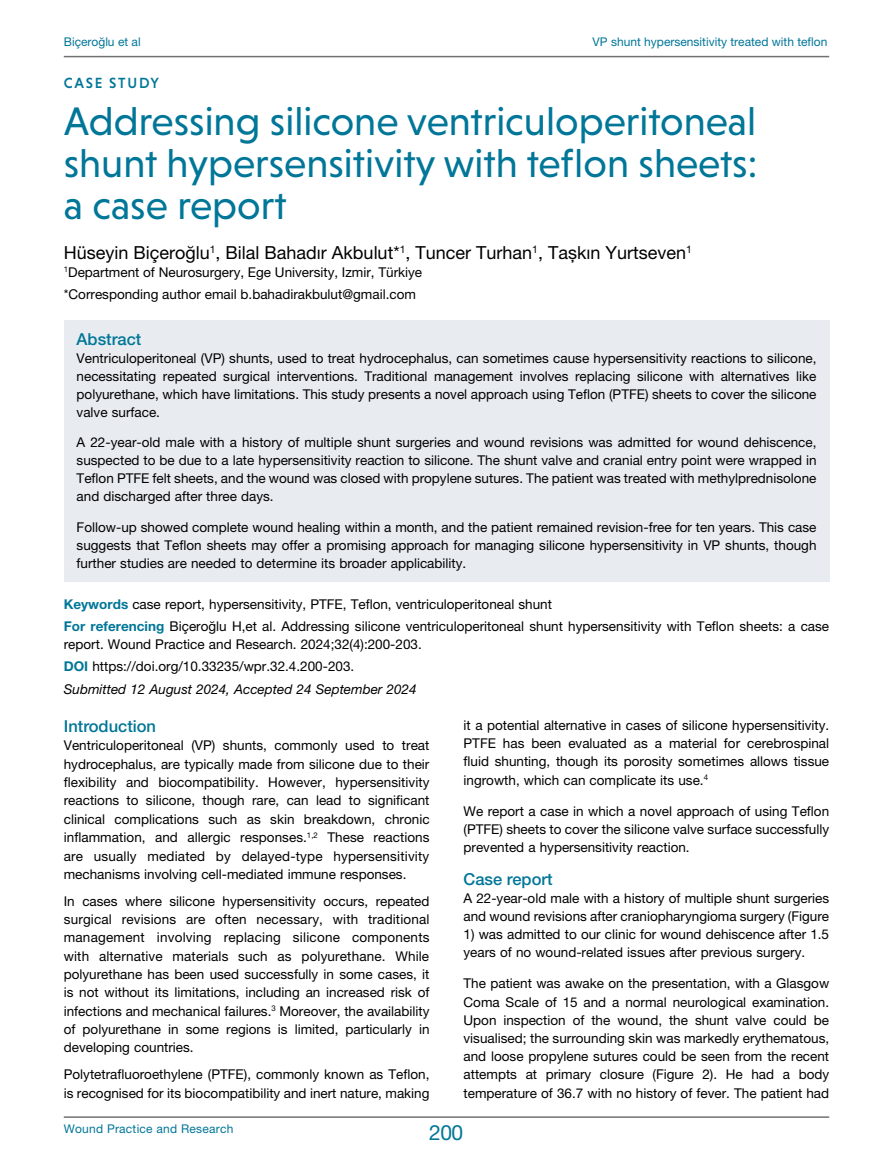
<style>
.page{position:relative;width:893px;height:1170px;background:#fff}
.page>*{position:absolute;margin:0;border:0;box-sizing:border-box;transform-origin:0 0}
.t1{font:40.5px/42px "Niveau Grotesk";color:#007698;text-align:justify}
.t2{font:21px "Helvetica Neue LT Pro";color:#007698}
.t3{font:18px "Helvetica Neue LT Pro";color:#000}
.t4{font:500 16.5px "Helvetica Neue LT Pro";color:#007698}
.t5{font:500 15px "Niveau Grotesk";letter-spacing:.115em;color:#007698}
.t6{font:13.5px/18.3px "Helvetica Neue LT Pro";color:#000;text-align:justify}
.t7{font:12px "Helvetica Neue LT Pro";color:#007698}
.t8{font:12px "Helvetica Neue LT Pro";letter-spacing:.02em;color:#007698}
.s1{font-weight:700;color:#007698}
.s2{font-style:italic}
</style>
<div class="page">
<hr style="left:64px;top:1116px;width:765px;height:1px;background:#717072">
<hr style="left:64px;top:56px;width:765px;height:1px;background:#717072">
<div style="left:64px;top:320px;width:765px;height:261px;background:#e8ecf0"></div>
<p class="t7" style="left:64px;top:34px;width:78px">Biçeroğlu et al</p>
<p class="t7" style="left:593px;top:34px;width:236px">VP shunt hypersensitivity treated with teflon</p>
<p class="t5" style="left:64px;top:74px;width:97px">CASE STUDY</p>
<h1 class="t1" style="left:64px;top:100px;width:695px">Addressing silicone ventriculoperitoneal shunt hypersensitivity with teflon sheets: a case report</h1>
<h3 class="t3" style="left:64px;top:242px;width:630px">Hüseyin Biçeroğlu<sup>1</sup>, Bilal Bahadır Akbulut*<sup>1</sup>, Tuncer Turhan<sup>1</sup>, Taşkın Yurtseven<sup>1</sup></h3>
<p class="t6" style="left:64px;top:261px;width:360px;line-height:22.2px"><sup>1</sup>Department of Neurosurgery, Ege University, Izmir, Türkiye *Corresponding author email b.bahadirakbulut@gmail.com</p>
<p class="t4" style="left:77px;top:329px;width:66px">Abstract</p>
<p class="t6" style="left:77px;top:348px;width:741px">Ventriculoperitoneal (VP) shunts, used to treat hydrocephalus, can sometimes cause hypersensitivity reactions to silicone, necessitating repeated surgical interventions. Traditional management involves replacing silicone with alternatives like polyurethane, which have limitations. This study presents a novel approach using Teflon (PTFE) sheets to cover the silicone valve surface.</p>
<p class="t6" style="left:77px;top:433px;width:741px">A 22-year-old male with a history of multiple shunt surgeries and wound revisions was admitted for wound dehiscence, suspected to be due to a late hypersensitivity reaction to silicone. The shunt valve and cranial entry point were wrapped in Teflon PTFE felt sheets, and the wound was closed with propylene sutures. The patient was treated with methylprednisolone and discharged after three days.</p>
<p class="t6" style="left:77px;top:518px;width:741px">Follow-up showed complete wound healing within a month, and the patient remained revision-free for ten years. This case suggests that Teflon sheets may offer a promising approach for managing silicone hypersensitivity in VP shunts, though further studies are needed to determine its broader applicability.</p>
<p class="t6" style="left:64px;top:592px;width:767px;line-height:22.2px"><span class="s1">Keywords</span> case report, hypersensitivity, PTFE, Teflon, ventriculoperitoneal shunt<br><span class="s1">For referencing</span> Biçeroğlu H,et al. Addressing silicone ventriculoperitoneal shunt hypersensitivity with Teflon sheets: a case</p>
<p class="t6" style="left:64px;top:633px;width:360px;line-height:22.2px;text-align:left">report. Wound Practice and Research. 2024;32(4):200-203.<br><span class="s1">DOI</span> https://doi.org/10.33235/wpr.32.4.200-203.<br><span class="s2">Submitted 12 August 2024, Accepted 24 September 2024</span></p>
<p class="t4" style="left:64px;top:716px;width:94px">Introduction</p>
<p class="t6" style="left:64px;top:736px;width:367px">Ventriculoperitoneal (VP) shunts, commonly used to treat hydrocephalus, are typically made from silicone due to their flexibility and biocompatibility. However, hypersensitivity reactions to silicone, though rare, can lead to significant clinical complications such as skin breakdown, chronic inflammation, and allergic responses.<sup>1,2</sup> These reactions are usually mediated by delayed-type hypersensitivity mechanisms involving cell-mediated immune responses.</p>
<p class="t6" style="left:64px;top:891px;width:367px">In cases where silicone hypersensitivity occurs, repeated surgical revisions are often necessary, with traditional management involving replacing silicone components with alternative materials such as polyurethane. While polyurethane has been used successfully in some cases, it is not without its limitations, including an increased risk of infections and mechanical failures.<sup>3</sup> Moreover, the availability of polyurethane in some regions is limited, particularly in developing countries.</p>
<p class="t6" style="left:64px;top:1065px;width:367px">Polytetrafluoroethylene (PTFE), commonly known as Teflon, is recognised for its biocompatibility and inert nature, making</p>
<p class="t6" style="left:463px;top:715px;width:367px">it a potential alternative in cases of silicone hypersensitivity.<br>PTFE has been evaluated as a material for cerebrospinal fluid shunting, though its porosity sometimes allows tissue ingrowth, which can complicate its use.<sup>4</sup></p>
<p class="t6" style="left:463px;top:801px;width:367px">We report a case in which a novel approach of using Teflon (PTFE) sheets to cover the silicone valve surface successfully prevented a hypersensitivity reaction.</p>
<p class="t4" style="left:463px;top:868px;width:91px">Case report</p>
<p class="t6" style="left:463px;top:888px;width:367px">A 22-year-old male with a history of multiple shunt surgeries and wound revisions after craniopharyngioma surgery (Figure</p>
<p class="t6" style="left:463px;top:925px;width:367px">1) was admitted to our clinic for wound dehiscence after 1.5 years of no wound-related issues after previous surgery.</p>
<p class="t6" style="left:463px;top:974px;width:367px">The patient was awake on the presentation, with a Glasgow Coma Scale of 15 and a normal neurological examination.<br>Upon inspection of the wound, the shunt valve could be visualised; the surrounding skin was markedly erythematous, and loose propylene sutures could be seen from the recent attempts at primary closure (Figure 2). He had a body temperature of 36.7 with no history of fever. The patient had</p>
<p class="t8" style="left:64px;top:1121px;width:171px">Wound Practice and Research</p>
<h2 class="t2" style="left:429px;top:1119px;width:36px">200</h2>
</div>
